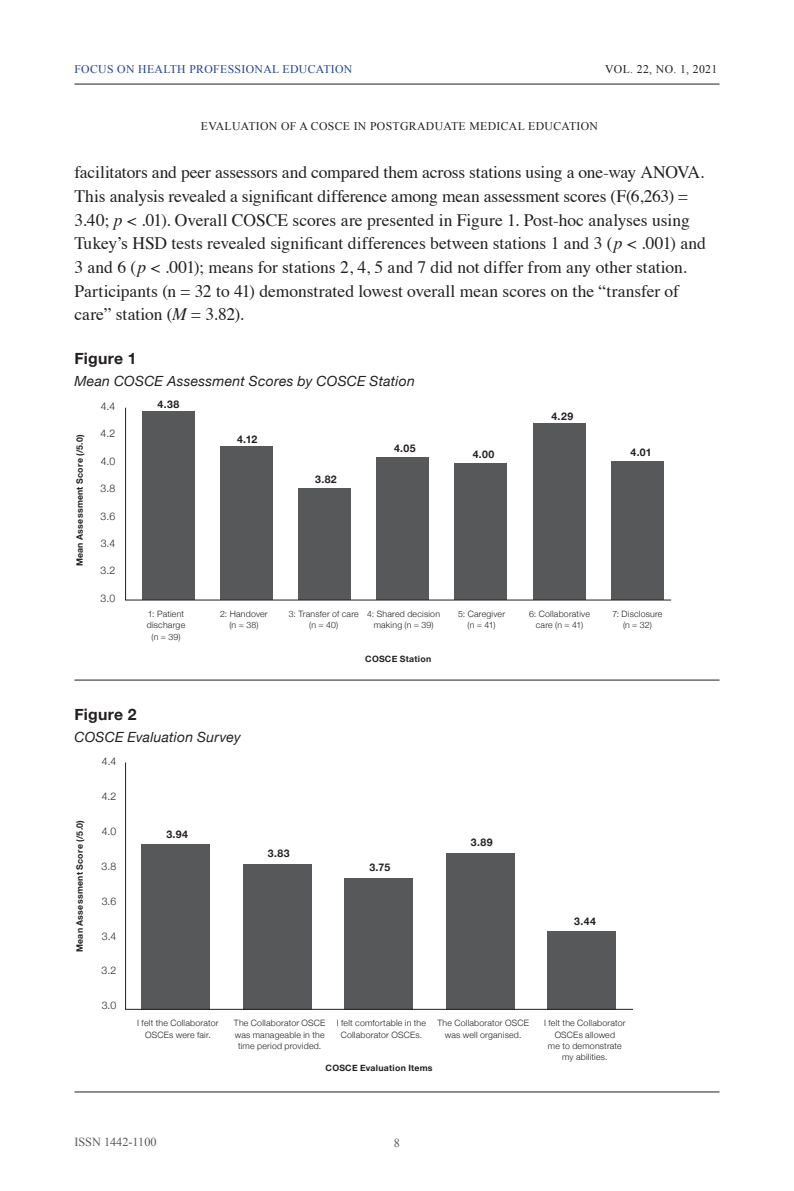
<style>
.page{position:relative;width:794px;height:1191px;background:#fff}
.page>*{position:absolute;margin:0;border:0;box-sizing:border-box;transform-origin:0 0}
.Main_Body_Text{font:17.5px/23.6px "Times";letter-spacing:-.005em;color:#231f20}
.Table_heading{font:700 15.75px "Helvetica Neue";letter-spacing:.015em;color:#231f20}
.Table_Body_text{font:italic 14px "Helvetica Neue";letter-spacing:.015em;color:#231f20}
.t1{font:12.25px "Times New Roman";color:#57585a}
.t2{font:11.72px "Times New Roman";letter-spacing:.03em;color:#231f20}
.t3{font:11.72px "Times New Roman";letter-spacing:.03em;color:#224193}
.Figure_text{font:700 10.5px "Helvetica Neue";letter-spacing:.045em;color:#231f20}
.Table_Body_text-2{font:300 10.5px "Helvetica Neue";color:#231f20}
.Table_Body_text-3{font:300 8.75px/11.4px "Helvetica Neue";letter-spacing:.025em;color:#231f20;text-align:center}
.Table_heading-2{font:700 8.75px "Helvetica Neue";letter-spacing:.03em;color:#231f20}
.s1{font-style:italic}
</style>
<div class="page">
<hr style="left:74px;top:84px;width:645px;height:1px;background:#231f20">
<svg style="left:125px;top:407px;width:546px;height:193px"></svg>
<svg style="left:125px;top:762px;width:508px;height:247px"></svg>
<hr style="left:74px;top:680px;width:645px;height:1px;background:#231f20">
<hr style="left:74px;top:1091px;width:645px;height:1px;background:#231f20">
<p class="t3" style="left:74px;top:61px;width:279px">FOCUS ON HEALTH PROFESSIONAL EDUCATION</p>
<p class="t2" style="left:605px;top:61px;width:114px">VOL. 22, NO. 1, 2021</p>
<p class="t2" style="left:201px;top:119px;width:399px">EVALUATION OF A COSCE IN POSTGRADUATE MEDICAL EDUCATION</p>
<p class="Main_Body_Text" style="left:74px;top:159px;width:633px">facilitators and peer assessors and compared them across stations using a one-way ANOVA.<br>This analysis revealed a significant difference among mean assessment scores (F(6,263) = 3.40; <span class="s1">p</span> &lt; .01). Overall COSCE scores are presented in Figure 1. Post-hoc analyses using Tukey’s HSD tests revealed significant differences between stations 1 and 3 (<span class="s1">p</span> &lt; .001) and 3 and 6 (<span class="s1">p</span> &lt; .001); means for stations 2, 4, 5 and 7 did not differ from any other station.<br>Participants (n = 32 to 41) demonstrated lowest overall mean scores on the “transfer of care” station (<span class="s1">M</span> = 3.82).</p>
<p class="Table_heading" style="left:74px;top:346px;width:64px">Figure 1</p>
<p class="Table_Body_text" style="left:74px;top:371px;width:342px">Mean COSCE Assessment Scores by COSCE Station</p>
<p class="Figure_text" style="left:158px;top:396px;width:23px">4.38</p>
<p class="Figure_text" style="left:237px;top:431px;width:22px">4.12</p>
<p class="Figure_text" style="left:315px;top:471px;width:23px">3.82</p>
<p class="Table_Body_text-2" style="left:101px;top:397px;width:16px">4.4</p>
<p class="Table_Body_text-2" style="left:101px;top:425px;width:16px">4.2</p>
<p class="Table_Body_text-2" style="left:101px;top:452px;width:16px">4.0</p>
<p class="Table_Body_text-2" style="left:100px;top:480px;width:16px">3.8</p>
<p class="Table_Body_text-2" style="left:101px;top:507px;width:16px">3.6</p>
<p class="Table_Body_text-2" style="left:101px;top:535px;width:16px">3.4</p>
<p class="Table_Body_text-2" style="left:100px;top:562px;width:16px">3.2</p>
<p class="Table_Body_text-2" style="left:101px;top:589px;width:16px">3.0</p>
<p class="Figure_text" style="left:551px;top:408px;width:23px">4.29</p>
<p class="Table_heading-2" style="left:73px;top:566px;width:134px;rotate:-90deg">Mean Assessment Score (/5.0)</p>
<p class="Figure_text" style="left:394px;top:440px;width:23px">4.05</p>
<p class="Figure_text" style="left:630px;top:444px;width:23px">4.01</p>
<p class="Figure_text" style="left:473px;top:446px;width:23px">4.00</p>
<p class="Table_Body_text-3" style="left:147px;top:607px;width:40px">1: Patient discharge (n = 39)</p>
<p class="Table_Body_text-3" style="left:220px;top:607px;width:49px">2: Handover (n = 38)</p>
<p class="Table_Body_text-3" style="left:289px;top:607px;width:72px">3: Transfer of care (n = 40)</p>
<p class="Table_Body_text-3" style="left:367px;top:607px;width:74px">4: Shared decision making (n = 39)</p>
<p class="Table_Body_text-3" style="left:458px;top:607px;width:48px">5: Caregiver (n = 41)</p>
<p class="Table_Body_text-3" style="left:529px;top:607px;width:62px">6: Collaborative care (n = 41)</p>
<p class="Table_Body_text-3" style="left:612px;top:607px;width:52px">7: Disclosure (n = 32)</p>
<p class="Table_heading" style="left:74px;top:702px;width:64px">Figure 2</p>
<p class="Table_Body_text" style="left:74px;top:727px;width:168px">COSCE Evaluation Survey</p>
<p class="Table_heading-2" style="left:73px;top:952px;width:134px;rotate:-90deg">Mean Assessment Score (/5.0)</p>
<p class="Table_Body_text-2" style="left:102px;top:753px;width:16px">4.4</p>
<p class="Table_Body_text-2" style="left:102px;top:788px;width:16px">4.2</p>
<p class="Table_Body_text-2" style="left:102px;top:822px;width:16px">4.0</p>
<p class="Table_Body_text-2" style="left:102px;top:857px;width:16px">3.8</p>
<p class="Table_Body_text-2" style="left:102px;top:892px;width:16px">3.6</p>
<p class="Table_Body_text-2" style="left:102px;top:927px;width:16px">3.4</p>
<p class="Table_Body_text-2" style="left:101px;top:962px;width:16px">3.2</p>
<p class="Table_Body_text-2" style="left:102px;top:997px;width:16px">3.0</p>
<p class="Figure_text" style="left:166px;top:825px;width:23px">3.94</p>
<p class="Figure_text" style="left:268px;top:845px;width:23px">3.83</p>
<p class="Table_heading-2" style="left:365px;top:652px;width:67px">COSCE Station</p>
<p class="Figure_text" style="left:369px;top:859px;width:22px">3.75</p>
<p class="Figure_text" style="left:471px;top:834px;width:23px">3.89</p>
<p class="Figure_text" style="left:574px;top:913px;width:23px">3.44</p>
<p class="Table_Body_text-3" style="left:137px;top:1016px;width:83px">I felt the Collaborator<br>OSCEs were fair.</p>
<p class="Table_Body_text-3" style="left:234px;top:1016px;width:93px">The Collaborator OSCE was manageable in the time period provided.</p>
<p class="Table_Body_text-3" style="left:337px;top:1016px;width:91px">I felt comfortable in the<br>Collaborator OSCEs.</p>
<p class="Table_Body_text-3" style="left:437px;top:1016px;width:93px">The Collaborator OSCE was well organised.</p>
<p class="Table_Body_text-3" style="left:544px;top:1016px;width:83px">I felt the Collaborator<br>OSCEs allowed<br>me to demonstrate my abilities.</p>
<p class="Table_heading-2" style="left:326px;top:1061px;width:109px">COSCE Evaluation Items</p>
<p class="t1" style="left:74px;top:1133px;width:84px">ISSN 1442-1100</p>
<p class="t1" style="left:394px;top:1134px;width:8px">8</p>
</div>
